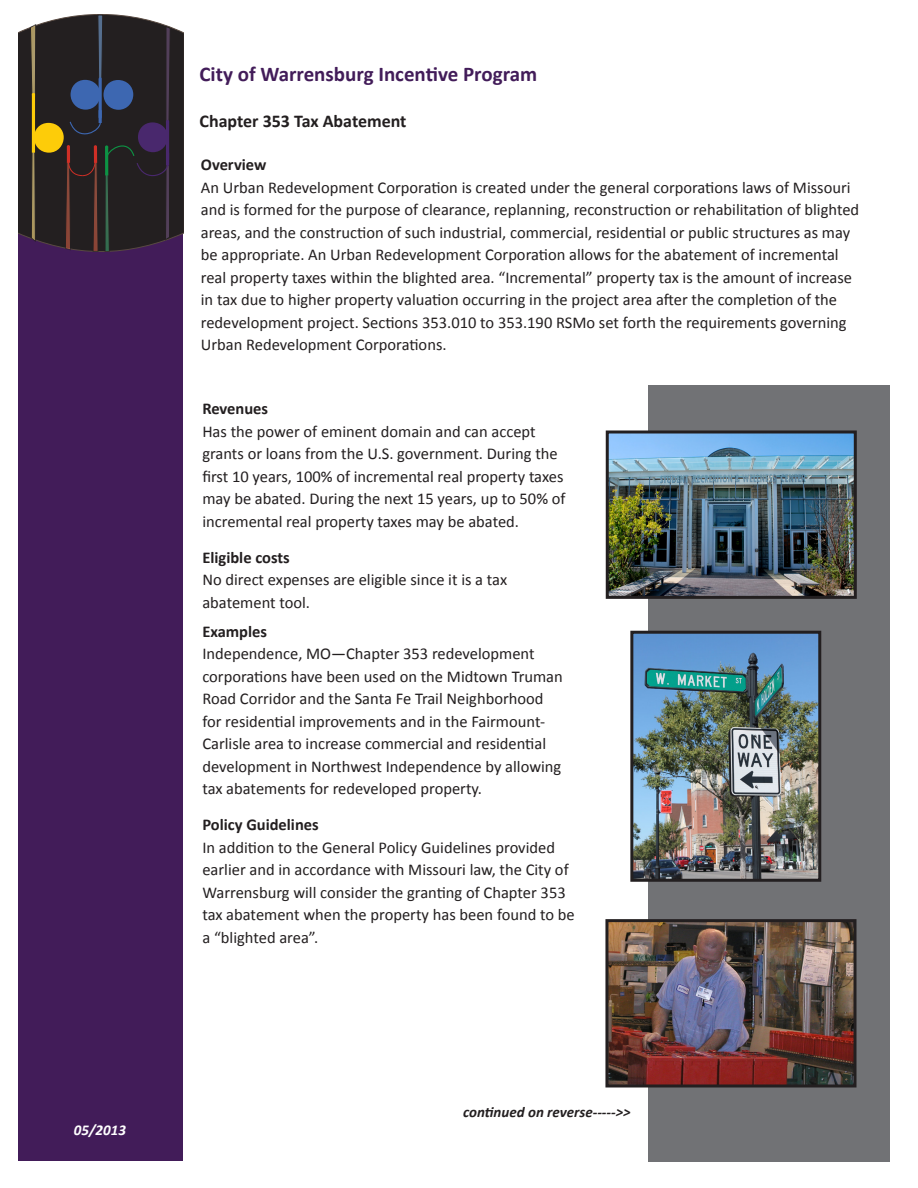
<style>
.page{position:relative;width:918px;height:1188px;background:#fff}
.page>*{position:absolute;margin:0;border:0;box-sizing:border-box;transform-origin:0 0}
.t1{font:700 21px "Calibri";color:#421c59}
.t2{font:700 18px "Calibri";color:#231f20}
.t3{font:16.5px/22.5px "Calibri";color:#231f20}
.t4{font:700 16.5px "Calibri";color:#231f20}
.t5{font:italic 700 15px "Calibri";color:#231f20}
.t6{font:italic 700 15px "Calibri";color:#fff}
</style>
<div class="page">
<div style="left:18px;top:41px;width:165px;height:1120px;background:#421c59"></div>
<svg style="left:18px;top:14px;width:165px;height:238px;background:#342f30"></svg>
<div style="left:649px;top:385px;width:241px;height:776px;background:#717275"></div>
<img style="left:610px;top:434px;width:243px;height:161px">
<div style="left:606px;top:430px;width:251px;height:169px;border:3px solid #231f20"></div>
<img style="left:609px;top:923px;width:244px;height:161px">
<div style="left:605px;top:919px;width:252px;height:169px;border:3px solid #231f20"></div>
<img style="left:634px;top:635px;width:183px;height:243px">
<div style="left:630px;top:631px;width:191px;height:251px;border:3px solid #231f20"></div>
<p class="t6" style="left:74px;top:1120px;width:54px">05/2013</p>
<p class="t1" style="left:200px;top:60px;width:339px">City of Warrensburg Incentive Program</p>
<p class="t2" style="left:200px;top:110px;width:209px">Chapter 353 Tax Abatement</p>
<p class="t4" style="left:201px;top:154px;width:67px">Overview</p>
<p class="t3" style="left:201px;top:176px;width:660px">An Urban Redevelopment Corporation is created under the general corporations laws of Missouri and is formed for the purpose of clearance, replanning, reconstruction or rehabilitation of blighted areas, and the construction of such industrial, commercial, residential or public structures as may be appropriate. An Urban Redevelopment Corporation allows for the abatement of incremental real property taxes within the blighted area. “Incremental” property tax is the amount of increase in tax due to higher property valuation occurring in the project area after the completion of the redevelopment project. Sections 353.010 to 353.190 RSMo set forth the requirements governing Urban Redevelopment Corporations.</p>
<p class="t4" style="left:202px;top:398px;width:67px">Revenues</p>
<p class="t3" style="left:202px;top:420px;width:365px">Has the power of eminent domain and can accept grants or loans from the U.S. government. During the first 10 years, 100% of incremental real property taxes may be abated. During the next 15 years, up to 50% of incremental real property taxes may be abated.</p>
<p class="t4" style="left:202px;top:547px;width:89px">Eligible costs</p>
<p class="t3" style="left:202px;top:568px;width:306px">No direct expenses are eligible since it is a tax abatement tool.</p>
<p class="t4" style="left:202px;top:621px;width:66px">Examples</p>
<p class="t3" style="left:202px;top:643px;width:362px">Independence, MO—Chapter 353 redevelopment corporations have been used on the Midtown Truman Road Corridor and the Santa Fe Trail Neighborhood for residential improvements and in the Fairmount-Carlisle area to increase commercial and residential development in Northwest Independence by allowing tax abatements for redeveloped property.</p>
<p class="t4" style="left:202px;top:814px;width:118px">Policy Guidelines</p>
<p class="t3" style="left:202px;top:836px;width:374px">In addition to the General Policy Guidelines provided earlier and in accordance with Missouri law, the City of Warrensburg will consider the granting of Chapter 353 tax abatement when the property has been found to be a “blighted area”.</p>
<p class="t5" style="left:463px;top:1103px;width:169px">continued on reverse-----&gt;&gt;</p>
</div>
